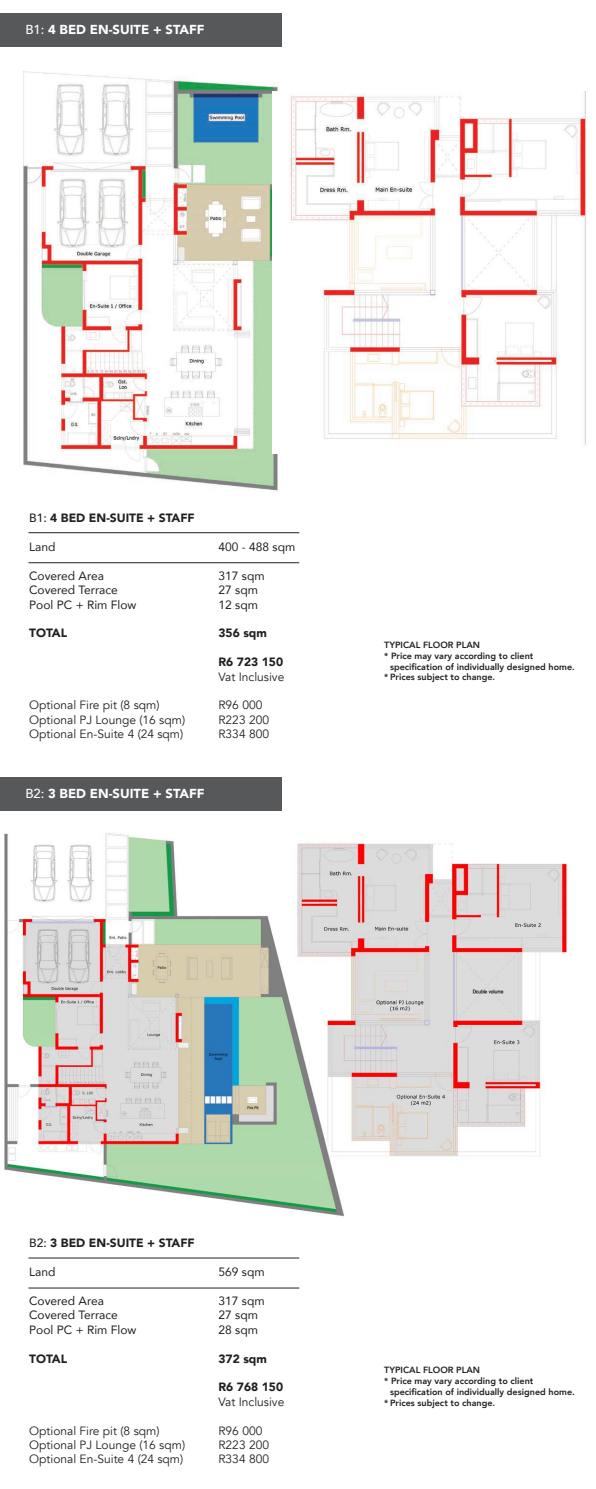
<style>
.page{position:relative;width:596px;height:1489px;background:#fff}
.page>*{position:absolute;margin:0;border:0;box-sizing:border-box;transform-origin:0 0}
.t1{font:900 13px "Avenir";color:#fff}
.t2{font:12px "Avenir";color:#231f20}
.t3{font:12px "Avenir";color:#231f20}
.t4{font:900 12px "Avenir";color:#231f20}
.t5{font:800 9px "Avenir";color:#231f20}
.s1{font-weight:500}
</style>
<div class="page">
<img style="left:23px;top:71px;width:256px;height:420px">
<img style="left:272px;top:91px;width:317px;height:362px">
<div style="left:0;top:13px;width:281px;height:34px;background:#57585a"></div>
<hr style="left:28px;top:562px;width:271px;height:1px;background:#231f20">
<hr style="left:28px;top:532px;width:271px;height:1px;background:#231f20">
<img style="left:4px;top:833px;width:340px;height:384px">
<img style="left:282px;top:835px;width:286px;height:331px">
<div style="left:0;top:777px;width:281px;height:34px;background:#57585a"></div>
<hr style="left:28px;top:1287px;width:271px;height:1px;background:#231f20">
<hr style="left:28px;top:1257px;width:271px;height:1px;background:#231f20">
<h1 class="t1" style="left:25px;top:18px;width:180px"><span class="s1">B1:</span> 4 BED EN-SUITE + STAFF</h1>
<h2 class="t4" style="left:29px;top:507px;width:167px"><span class="s1">B1:</span> 4 BED EN-SUITE + STAFF</h2>
<h2 class="t3" style="left:29px;top:537px;width:28px">Land</h2>
<h2 class="t3" style="left:218px;top:537px;width:78px">400 - 488 sqm</h2>
<h2 class="t3" style="left:29px;top:566px;width:76px">Covered Area</h2>
<h2 class="t3" style="left:218px;top:566px;width:48px">317 sqm</h2>
<h2 class="t3" style="left:29px;top:580px;width:90px">Covered Terrace</h2>
<h2 class="t3" style="left:218px;top:580px;width:41px">27 sqm</h2>
<h2 class="t3" style="left:29px;top:595px;width:109px">Pool PC + Rim Flow</h2>
<h2 class="t3" style="left:218px;top:595px;width:41px">12 sqm</h2>
<h2 class="t4" style="left:29px;top:623px;width:39px">TOTAL</h2>
<h2 class="t4" style="left:218px;top:623px;width:50px">356 sqm</h2>
<h2 class="t4" style="left:218px;top:651px;width:66px">R6 723 150</h2>
<h2 class="t2" style="left:218px;top:669px;width:67px">Vat Inclusive</h2>
<h2 class="t2" style="left:29px;top:698px;width:132px">Optional Fire pit (8 sqm)</h2>
<h2 class="t2" style="left:218px;top:698px;width:45px">R96 000</h2>
<h2 class="t2" style="left:29px;top:712px;width:157px">Optional PJ Lounge (16 sqm)</h2>
<h2 class="t2" style="left:218px;top:712px;width:52px">R223 200</h2>
<h2 class="t2" style="left:29px;top:727px;width:156px">Optional En-Suite 4 (24 sqm)</h2>
<h2 class="t2" style="left:218px;top:727px;width:52px">R334 800</h2>
<h1 class="t1" style="left:25px;top:782px;width:180px"><span class="s1">B2:</span> 3 BED EN-SUITE + STAFF</h1>
<p class="t5" style="left:384px;top:638px;width:97px">TYPICAL FLOOR PLAN</p>
<p class="t5" style="left:384px;top:649px;width:151px">* Price may vary according to client</p>
<p class="t5" style="left:390px;top:659px;width:186px">specification of individually designed home.</p>
<p class="t5" style="left:384px;top:670px;width:112px">* Prices subject to change.</p>
<h2 class="t4" style="left:29px;top:1233px;width:167px"><span class="s1">B2:</span> 3 BED EN-SUITE + STAFF</h2>
<h2 class="t3" style="left:29px;top:1262px;width:28px">Land</h2>
<h2 class="t3" style="left:218px;top:1262px;width:48px">569 sqm</h2>
<h2 class="t3" style="left:29px;top:1291px;width:76px">Covered Area</h2>
<h2 class="t3" style="left:218px;top:1291px;width:48px">317 sqm</h2>
<h2 class="t3" style="left:29px;top:1305px;width:90px">Covered Terrace</h2>
<h2 class="t3" style="left:218px;top:1305px;width:41px">27 sqm</h2>
<h2 class="t3" style="left:29px;top:1320px;width:109px">Pool PC + Rim Flow</h2>
<h2 class="t3" style="left:218px;top:1320px;width:41px">28 sqm</h2>
<h2 class="t4" style="left:29px;top:1348px;width:39px">TOTAL</h2>
<h2 class="t4" style="left:218px;top:1348px;width:50px">372 sqm</h2>
<h2 class="t4" style="left:218px;top:1377px;width:66px">R6 768 150</h2>
<h2 class="t2" style="left:218px;top:1394px;width:67px">Vat Inclusive</h2>
<h2 class="t2" style="left:29px;top:1423px;width:132px">Optional Fire pit (8 sqm)</h2>
<h2 class="t2" style="left:218px;top:1423px;width:45px">R96 000</h2>
<h2 class="t2" style="left:29px;top:1437px;width:157px">Optional PJ Lounge (16 sqm)</h2>
<h2 class="t2" style="left:218px;top:1437px;width:52px">R223 200</h2>
<h2 class="t2" style="left:29px;top:1452px;width:156px">Optional En-Suite 4 (24 sqm)</h2>
<h2 class="t2" style="left:218px;top:1452px;width:52px">R334 800</h2>
<p class="t5" style="left:384px;top:1363px;width:97px">TYPICAL FLOOR PLAN</p>
<p class="t5" style="left:384px;top:1374px;width:151px">* Price may vary according to client</p>
<p class="t5" style="left:390px;top:1384px;width:186px">specification of individually designed home.</p>
<p class="t5" style="left:384px;top:1395px;width:112px">* Prices subject to change.</p>
</div>
